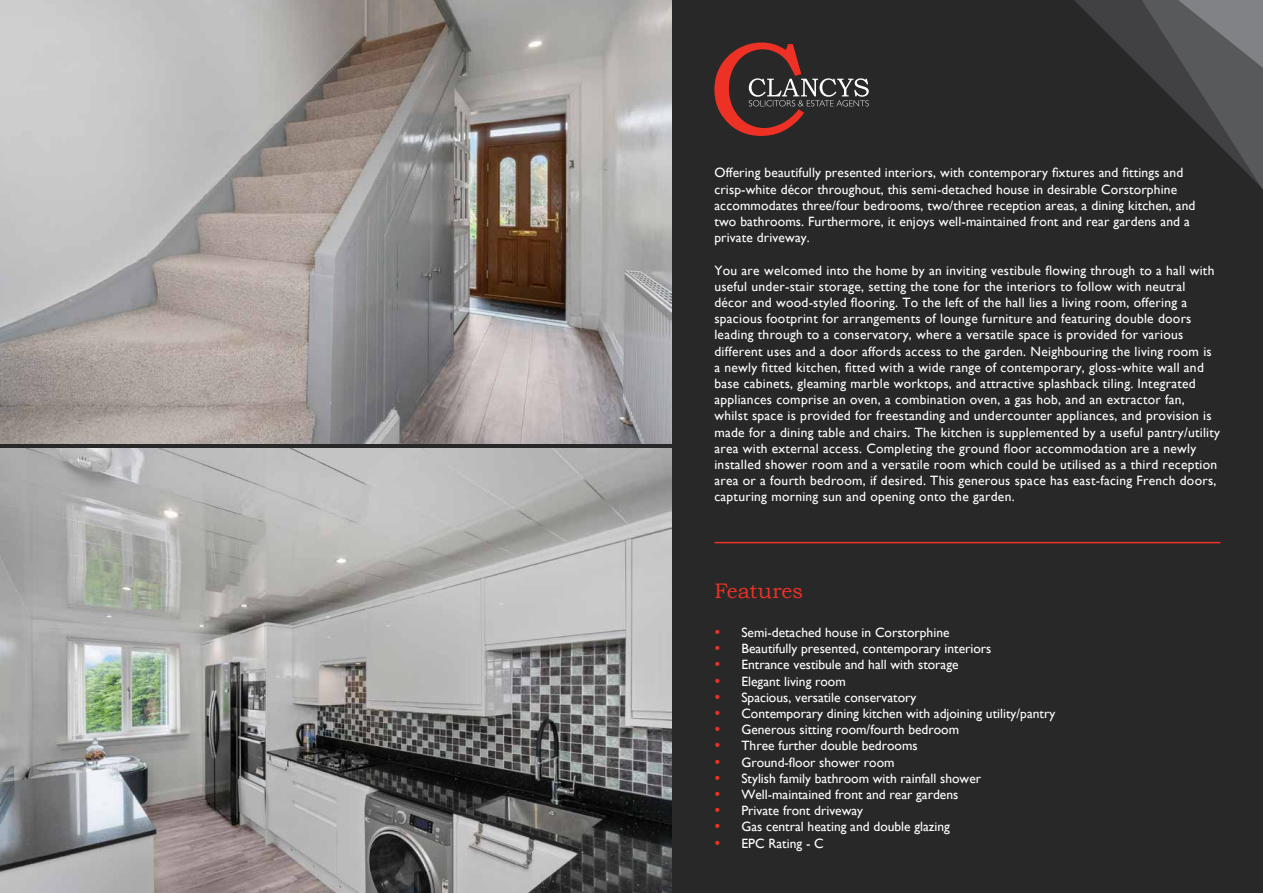
<style>
.page{position:relative;width:1263px;height:893px;background:#292829}
.page>*{position:absolute;margin:0;border:0;box-sizing:border-box;transform-origin:0 0}
.t1{font:21px "Bookman Old Style";letter-spacing:-.005em;color:#ee3125}
.t2{font:13.5px/16.2px "Gill Sans";letter-spacing:.02em;color:#fff}
.t3{font:13.5px "Gill Sans";color:#fff}
.s1{font-family:"Gill Sans Nova";font-weight:600;font-size:15px;color:#ee3125}
</style>
<div class="page">
<svg style="left:1074px;top:0;width:189px;height:190px"></svg>
<img style="left:0;top:0;width:671px;height:444px">
<img style="left:0;top:448px;width:671px;height:445px">
<hr style="left:714px;top:542px;width:506px;height:1px;background:#ee3125">
<svg style="left:714px;top:43px;width:155px;height:93px"></svg>
<p class="t2" style="left:714px;top:165px;width:483px">Offering beautifully presented interiors, with contemporary fixtures and fittings and crisp-white décor throughout, this semi-detached house in desirable Corstorphine accommodates three/four bedrooms, two/three reception areas, a dining kitchen, and two bathrooms. Furthermore, it enjoys well-maintained front and rear gardens and a private driveway.</p>
<p class="t2" style="left:714px;top:262px;width:507px">You are welcomed into the home by an inviting vestibule flowing through to a hall with useful under-stair storage, setting the tone for the interiors to follow with neutral décor and wood-styled flooring. To the left of the hall lies a living room, offering a spacious footprint for arrangements of lounge furniture and featuring double doors leading through to a conservatory, where a versatile space is provided for various different uses and a door affords access to the garden. Neighbouring the living room is a newly fitted kitchen, fitted with a wide range of contemporary, gloss-white wall and base cabinets, gleaming marble worktops, and attractive splashback tiling. Integrated appliances comprise an oven, a combination oven, a gas hob, and an extractor fan, whilst space is provided for freestanding and undercounter appliances, and provision is made for a dining table and chairs. The kitchen is supplemented by a useful pantry/utility area with external access. Completing the ground floor accommodation are a newly installed shower room and a versatile room which could be utilised as a third reception area or a fourth bedroom, if desired. This generous space has east-facing French doors, capturing morning sun and opening onto the garden.</p>
<h1 class="t1" style="left:714px;top:577px;width:90px">Features</h1>
<p class="t3" style="left:714px;top:624px;width:237px"><span class="s1">•</span> Semi-detached house in Corstorphine</p>
<p class="t3" style="left:714px;top:641px;width:279px"><span class="s1">•</span> Beautifully presented, contemporary interiors</p>
<p class="t3" style="left:714px;top:657px;width:246px"><span class="s1">•</span> Entrance vestibule and hall with storage</p>
<p class="t3" style="left:714px;top:673px;width:133px"><span class="s1">•</span> Elegant living room</p>
<p class="t3" style="left:714px;top:689px;width:204px"><span class="s1">•</span> Spacious, versatile conservatory</p>
<p class="t3" style="left:714px;top:705px;width:342px"><span class="s1">•</span> Contemporary dining kitchen with adjoining utility/pantry</p>
<p class="t3" style="left:714px;top:722px;width:246px"><span class="s1">•</span> Generous sitting room/fourth bedroom</p>
<p class="t3" style="left:714px;top:738px;width:205px"><span class="s1">•</span> Three further double bedrooms</p>
<p class="t3" style="left:714px;top:754px;width:182px"><span class="s1">•</span> Ground-floor shower room</p>
<p class="t3" style="left:714px;top:770px;width:268px"><span class="s1">•</span> Stylish family bathroom with rainfall shower</p>
<p class="t3" style="left:714px;top:786px;width:245px"><span class="s1">•</span> Well-maintained front and rear gardens</p>
<p class="t3" style="left:714px;top:803px;width:150px"><span class="s1">•</span> Private front driveway</p>
<p class="t3" style="left:714px;top:819px;width:237px"><span class="s1">•</span> Gas central heating and double glazing</p>
<p class="t3" style="left:714px;top:835px;width:111px"><span class="s1">•</span> EPC Rating - C</p>
</div>
